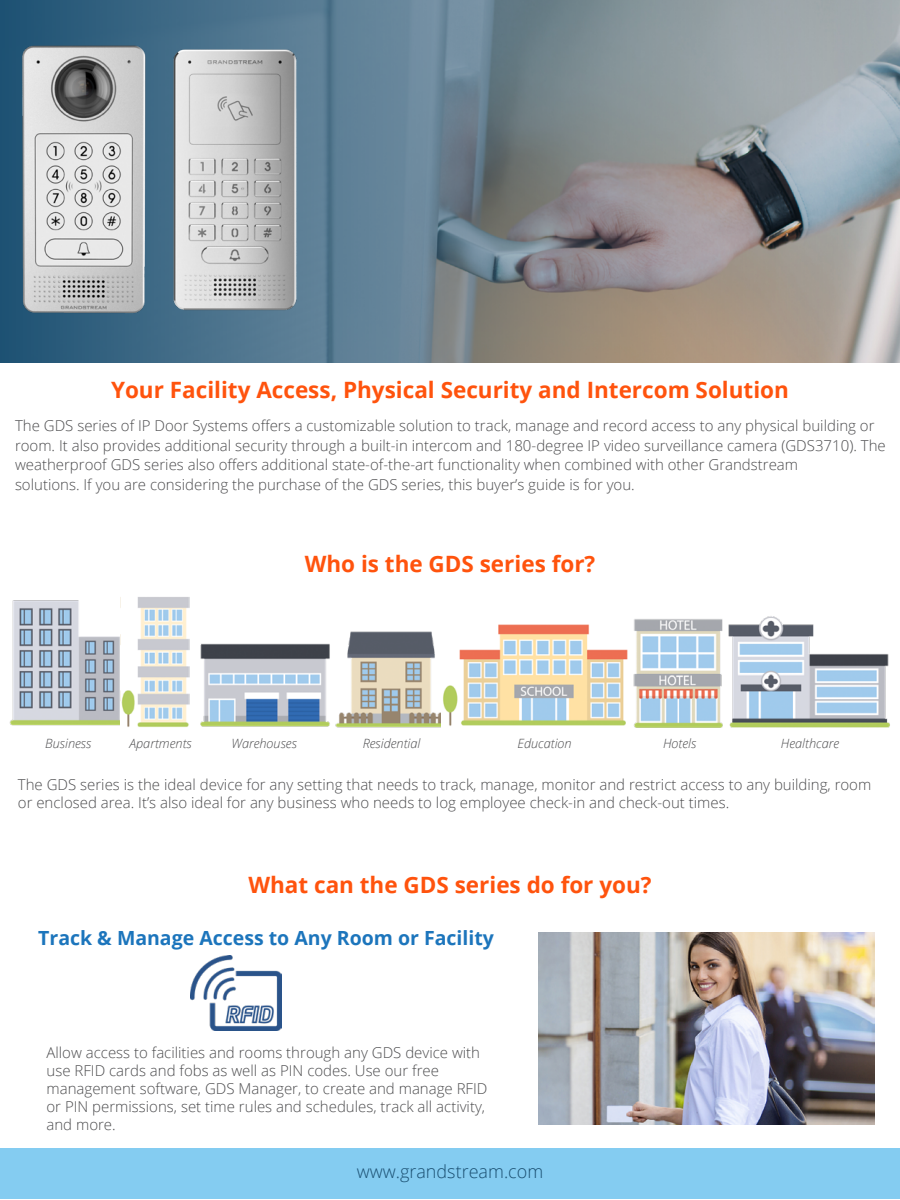
<style>
.page{position:relative;width:900px;height:1200px;background:#fff}
.page>*{position:absolute;margin:0;border:0;box-sizing:border-box;transform-origin:0 0}
.t1{font:700 22.5px "Open Sans";color:#ff530d}
.t2{font:700 19.5px "Open Sans";color:#1c75bc}
.t3{font:300 18px "Open Sans";color:#1b5072}
.t4{font:300 15px/18px "Open Sans";color:#4d4d4f}
.t5{font:italic 300 12.75px "Open Sans";color:#4d4d4f}
</style>
<div class="page">
<div style="left:0;top:1148px;width:900px;height:51px;background:#84ccf1"></div>
<img style="left:538px;top:933px;width:336px;height:192px">
<img style="left:190px;top:956px;width:91px;height:74px">
<svg style="left:0;top:0;width:900px;height:363px;background:#7b8b96"></svg>
<img style="left:0;top:36px;width:165px;height:290px">
<img style="left:165px;top:42px;width:139px;height:218px">
<svg style="left:75px;top:260px;width:746px;height:103px;background:#838b8e"></svg>
<img style="left:9px;top:600px;width:111px;height:126px">
<img style="left:120px;top:597px;width:70px;height:130px">
<img style="left:200px;top:643px;width:130px;height:84px">
<img style="left:335px;top:631px;width:106px;height:97px">
<img style="left:443px;top:624px;width:185px;height:102px">
<img style="left:633px;top:619px;width:90px;height:109px">
<img style="left:728px;top:616px;width:162px;height:112px">
<h1 class="t1" style="left:111px;top:374px;width:679px">Your Facility Access, Physical Security and Intercom Solution</h1>
<p class="t4" style="left:15px;top:416px;width:872px;line-height:19.5px">The GDS series of IP Door Systems offers a customizable solution to track, manage and record access to any physical building or room. It also provides additional security through a built-in intercom and 180-degree IP video surveillance camera (GDS3710). The weatherproof GDS series also offers additional state-of-the-art functionality when combined with other Grandstream<br>solutions. If you are considering the purchase of the GDS series, this buyer’s guide is for you.</p>
<h1 class="t1" style="left:305px;top:548px;width:292px">Who is the GDS series for?</h1>
<p class="t5" style="left:45px;top:734px;width:47px">Business</p>
<p class="t5" style="left:130px;top:734px;width:64px">Apartments</p>
<p class="t5" style="left:231px;top:734px;width:67px">Warehouses</p>
<p class="t5" style="left:363px;top:734px;width:59px">Residential</p>
<p class="t5" style="left:517px;top:734px;width:56px">Education</p>
<p class="t5" style="left:663px;top:734px;width:35px">Hotels</p>
<p class="t5" style="left:781px;top:734px;width:60px">Healthcare</p>
<p class="t4" style="left:18px;top:775px;width:855px">The GDS series is the ideal device for any setting that needs to track, manage, monitor and restrict access to any building, room or enclosed area. It’s also ideal for any business who needs to log employee check-in and check-out times.</p>
<h1 class="t1" style="left:248px;top:869px;width:405px">What can the GDS series do for you?</h1>
<h2 class="t2" style="left:38px;top:924px;width:457px">Track &amp; Manage Access to Any Room or Facility</h2>
<p class="t4" style="left:46px;top:1043px;width:442px">Allow access to facilities and rooms through any GDS device with use RFID cards and fobs as well as PIN codes. Use our free management software, GDS Manager, to create and manage RFID or PIN permissions, set time rules and schedules, track all activity, and more.</p>
<p class="t3" style="left:357px;top:1159px;width:188px">www.grandstream.com</p>
</div>
